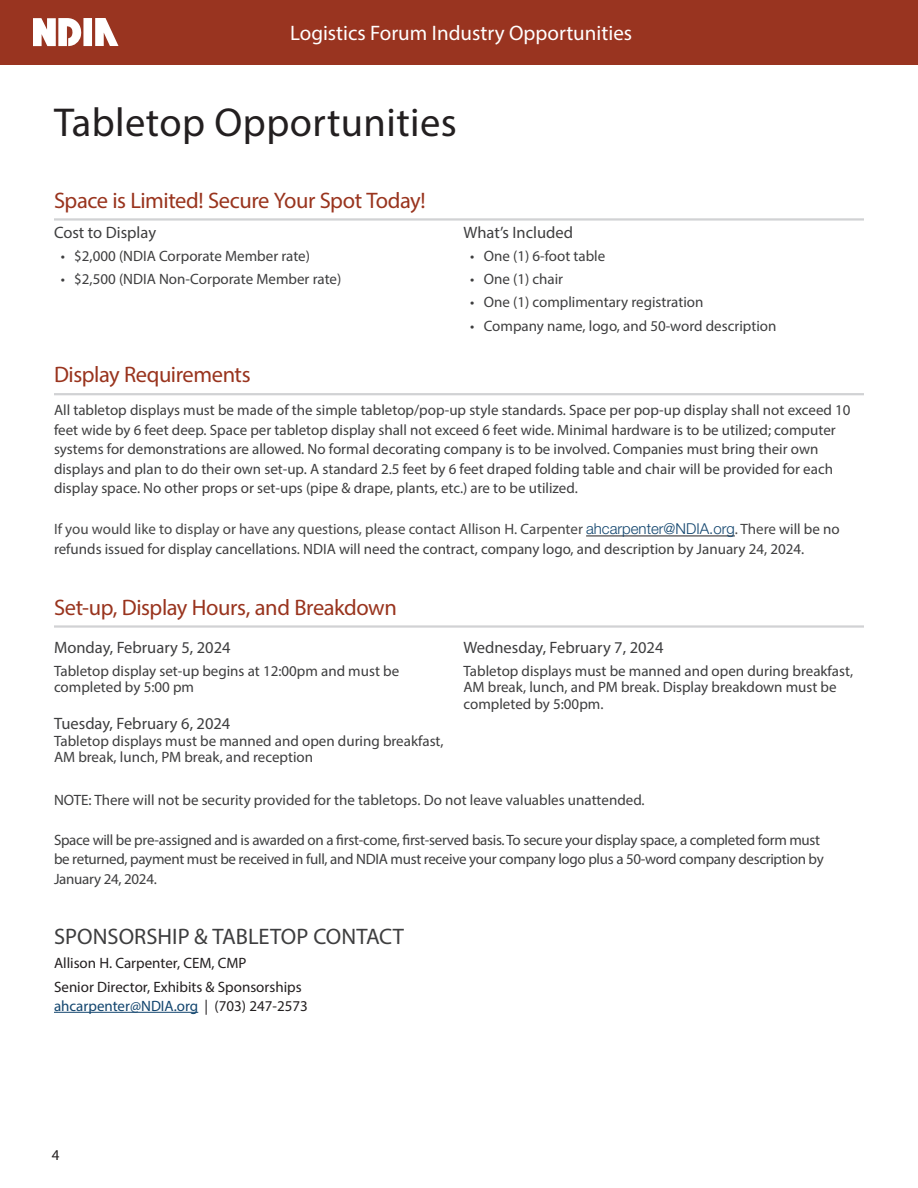
<style>
.page{position:relative;width:918px;height:1188px;background:#fff}
.page>*{position:absolute;margin:0;border:0;box-sizing:border-box;transform-origin:0 0}
.Oversized_Header{font:40.5px "Myriad Pro";letter-spacing:.01em;color:#231f20}
.Sponsor_levels{font:22.5px "Myriad Pro";letter-spacing:-.02em;color:#99341e}
.Contact_Header{font:22.5px "Myriad Pro";color:#3e3e3f}
.t1{font:21px "Myriad Pro";color:#fff}
.Body_Style{font:16.5px "Myriad Pro";color:#3e3e3f}
.Body_Style-2{font:15px/19.5px "Myriad Pro";color:#3e3e3f}
.Body_Style-3{font:15px/19.5px "Myriad Pro";letter-spacing:-.02em;color:#3e3e3f}
.Bullets_H{font:15px/16.5px "Myriad Pro";color:#3e3e3f}
.Contact_Body{font:15px "Myriad Pro";color:#231f20}
.Contact_Body-2{font:15px "Myriad Pro";color:#12456e}
.Contact_Header-2{font:15px "Myriad Pro";color:#231f20}
.s1{color:#474747}
.s2{font-family:"Helvetica Neue LT Std";font-weight:300;color:#12456e}
.s3{color:#231f20}
</style>
<div class="page">
<div style="left:0;top:0;width:918px;height:64px;background:#993420"></div>
<div style="left:83px;top:18px;width:9px;height:28px;background:#fff"></div>
<svg style="left:95px;top:18px;width:23px;height:28px"></svg>
<svg style="left:33px;top:18px;width:49px;height:28px"></svg>
<hr style="left:54px;top:218px;width:810px;height:3px;background:#d1d2d4">
<hr style="left:54px;top:393px;width:810px;height:2px;background:#d1d2d4">
<hr style="left:586px;top:536px;width:149px;height:1px;background:#231f20">
<hr style="left:54px;top:625px;width:810px;height:3px;background:#d1d2d4">
<hr style="left:54px;top:1012px;width:144px;height:1px;background:#12456e">
<h3 class="t1" style="left:290px;top:20px;width:343px">Logistics Forum Industry Opportunities</h3>
<p class="Oversized_Header" style="left:54px;top:97px;width:404px">Tabletop Opportunities</p>
<p class="Sponsor_levels" style="left:54px;top:186px;width:373px">Space is Limited! Secure Your Spot Today!</p>
<p class="Body_Style" style="left:54px;top:222px;width:104px">Cost to Display</p>
<p class="Body_Style-2" style="left:61px;top:246px;width:251px">• $2,000 (NDIA Corporate Member rate)</p>
<p class="Body_Style-2" style="left:61px;top:269px;width:282px">• $2,500 (NDIA Non-Corporate Member rate)</p>
<p class="Body_Style" style="left:464px;top:222px;width:111px">What’s Included</p>
<p class="Body_Style-2" style="left:470px;top:246px;width:137px">• One (1) 6-foot table</p>
<p class="Body_Style-2" style="left:470px;top:269px;width:94px">• One (1) chair</p>
<p class="Body_Style-2" style="left:470px;top:292px;width:235px">• One (1) complimentary registration</p>
<p class="Body_Style-2" style="left:470px;top:316px;width:308px">• Company name, logo, and 50-word description</p>
<p class="Sponsor_levels" style="left:54px;top:361px;width:198px">Display Requirements</p>
<p class="Body_Style-2" style="left:54px;top:400px;width:798px">All tabletop displays must be made of the simple tabletop/pop-up style standards. Space per pop-up display shall not exceed 10 feet wide by 6 feet deep. Space per tabletop display shall not exceed 6 feet wide. Minimal hardware is to be utilized; computer systems for demonstrations are allowed. No formal decorating company is to be involved. Companies must bring their own displays and plan to do their own set-up. A standard 2.5 feet by 6 feet draped folding table and chair will be provided for each display space. No other props or set-ups (pipe &amp; drape, plants, etc.) are to be utilized.</p>
<p class="Body_Style-2" style="left:54px;top:519px;width:787px"><span class="s1">If you would like to display or have any questions, please contact Allison H. Carpenter</span> <span class="s2">ahcarpenter@NDIA.org</span><span class="s1">. There</span> will be no refunds issued for display cancellations. NDIA will need the contract, company logo, and description by January 24, 2024.</p>
<p class="Sponsor_levels" style="left:54px;top:593px;width:344px">Set-up, Display Hours, and Breakdown</p>
<p class="Body_Style" style="left:54px;top:637px;width:178px">Monday, February 5, 2024</p>
<p class="Bullets_H" style="left:54px;top:662px;width:347px">Tabletop display set-up begins at 12:00pm and must be completed by 5:00 pm</p>
<p class="Body_Style" style="left:54px;top:713px;width:178px">Tuesday, February 6, 2024</p>
<p class="Body_Style-2" style="left:54px;top:732px;width:391px;line-height:16.5px">Tabletop displays must be manned and open during breakfast,<br>AM break, lunch, PM break, and reception</p>
<p class="Body_Style" style="left:464px;top:637px;width:202px">Wednesday, February 7, 2024</p>
<p class="Bullets_H" style="left:464px;top:662px;width:391px">Tabletop displays must be manned and open during breakfast,<br>AM break, lunch, and PM break. Display breakdown must be completed by 5:00pm.</p>
<p class="Body_Style-2" style="left:54px;top:790px;width:592px">NOTE: There will not be security provided for the tabletops. Do not leave valuables unattended.</p>
<p class="Body_Style-3" style="left:54px;top:830px;width:771px">Space will be pre-assigned and is awarded on a first-come, first-served basis. To secure your display space, a completed form must be returned, payment must be received in full, and NDIA must receive your company logo plus a 50-word company description by<br>January 24, 2024.</p>
<p class="Contact_Header" style="left:54px;top:923px;width:351px">SPONSORSHIP &amp; TABLETOP CONTACT</p>
<p class="Contact_Header-2" style="left:54px;top:954px;width:194px">Allison H. Carpenter, CEM, CMP</p>
<p class="Contact_Body" style="left:54px;top:977px;width:249px">Senior Director, Exhibits &amp; Sponsorships</p>
<p class="Contact_Body-2" style="left:54px;top:997px;width:255px">ahcarpenter@NDIA.org <span class="s3">| (703) 247-2573</span></p>
<p class="Contact_Body" style="left:52px;top:1145px;width:9px">4</p>
</div>
